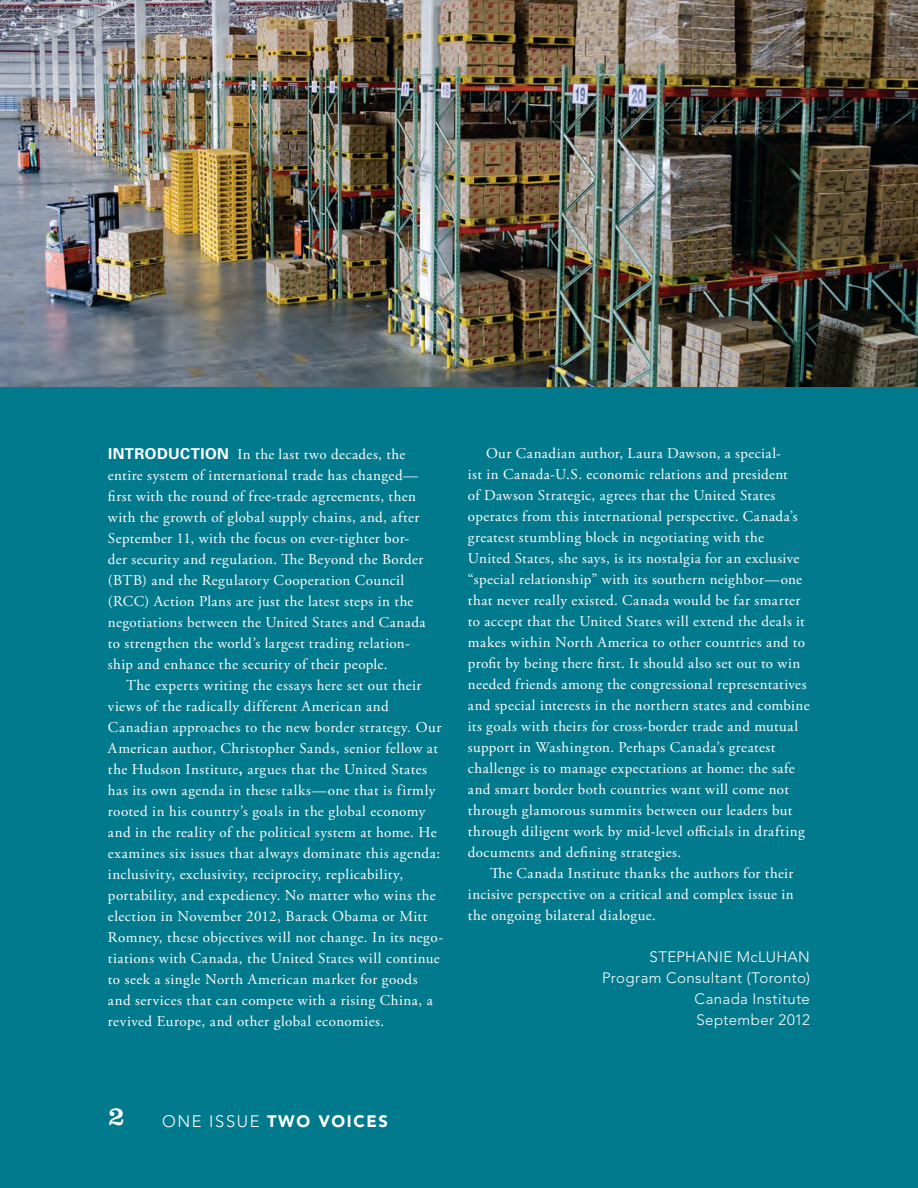
<style>
.page{position:relative;width:918px;height:1188px;background:#027a8d}
.page>*{position:absolute;margin:0;border:0;box-sizing:border-box;transform-origin:0 0}
.t1{font:27px "Clarendon LT Std";color:#fff}
.t2{font:900 16.5px "Avenir LT Std";letter-spacing:.1em;color:#fff}
.t3{font:15px/21px "Adobe Garamond Pro";letter-spacing:.03em;color:#fff}
.t4{font:300 15px/21px "Avenir LT Std";letter-spacing:.025em;color:#fff;text-align:right}
.s1{font-family:"Univers";font-weight:700}
.s2{font-style:italic}
.s3{font-weight:700}
.s4{font-weight:300}
</style>
<div class="page">
<img style="left:0;top:0;width:918px;height:387px">
<p class="t3" style="left:108px;top:445px;width:319px"><span class="s1">INTRODUCTION</span> In the last two decades, the entire system of international trade has changed— first with the round of free-trade agreements, then with the growth of global supply chains, and, after September 11, with the focus on ever-tighter bor&shy;der security and regulation. The Beyond the Border (BTB) and the Regulatory Cooperation Council (RCC) Action Plans are just the latest steps in the negotiations between the United States and Canada to strengthen the world’s largest trading relation&shy;ship and enhance the security of their people.</p>
<p class="t3" style="left:108px;top:676px;width:337px;text-indent:18px">The experts writing the essays here set out their views of the radically different American and Canadian approaches to the new border strategy<span class="s2">.</span> Our American author, Christopher Sands, senior fellow at the Hudson Institute<span class="s3">,</span> argues that the United States has its own agenda in these talks—one that is firmly rooted in his country’s goals in the global economy and in the reality of the political system at home. He examines six issues that always dominate this agenda: inclusivity, exclusivity, reciprocity, replicability, portability, and expediency. No matter who wins the election in November 2012, Barack Obama or Mitt Romney, these objectives will not change. In its nego&shy;tiations with Canada, the United States will continue to seek a single North American market for goods and services that can compete with a rising China, a revived Europe, and other global economies.</p>
<p class="t3" style="left:468px;top:443px;width:343px;text-indent:18px">Our Canadian author, Laura Dawson, a special-<br>ist in Canada-U.S. economic relations and president<br>of Dawson Strategic, agrees that the United States operates from this international perspective. Canada’s greatest stumbling block in negotiating with the United States, she says, is its nostalgia for an exclusive “special relationship” with its southern neighbor—one that never really existed. Canada would be far smarter to accept that the United States will extend the deals it makes within North America to other countries and to profit by being there first. It should also set out to win needed friends among the congressional representatives and special interests in the northern states and combine its goals with theirs for cross-border trade and mutual support in Washington. Perhaps Canada’s greatest challenge is to manage expectations at home: the safe and smart border both countries want will come not through glamorous summits between our leaders but through diligent work by mid-level officials in drafting documents and defining strategies.</p>
<p class="t3" style="left:468px;top:863px;width:327px;text-align:justify;text-indent:22px">The Canada Institute thanks the authors for their incisive perspective on a critical and complex issue in the ongoing bilateral dialogue.</p>
<p class="t4" style="left:650px;top:946px;width:4px">STE</p>
<p class="t4" style="left:602px;top:946px;width:209px">PHANIE McLUHAN<br>Program Consultant (Toronto)<br>Canada I nstitute<br>September 2012</p>
<h1 class="t1" style="left:108px;top:1100px;width:18px">2</h1>
<p class="t2" style="left:162px;top:1111px;width:228px"><span class="s4">One Issue</span> TWO VOICES</p>
</div>
